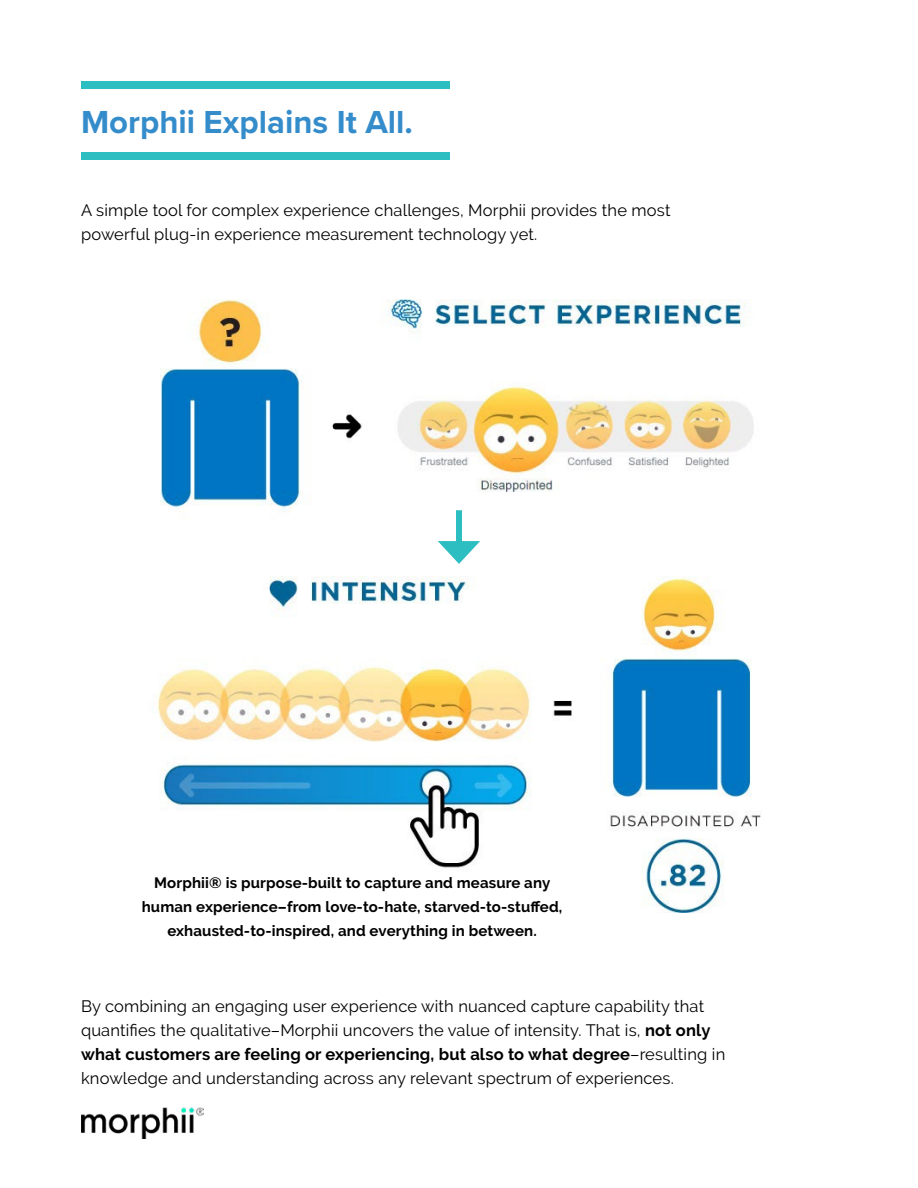
<style>
.page{position:relative;width:918px;height:1188px;background:#fff}
.page>*{position:absolute;margin:0;border:0;box-sizing:border-box;transform-origin:0 0}
.t1{font:700 33px "Proxima Nova";color:#358ccb}
.t2{font:16.5px/24px "Raleway";letter-spacing:.01em;color:#000}
.t3{font:700 15px/24px "Raleway";letter-spacing:.01em;color:#000;text-align:center}
.s1{font-weight:700}
</style>
<div class="page">
<img style="left:81px;top:1107px;width:122px;height:31px">
<div style="left:81px;top:152px;width:368px;height:7px;background:#2dbec2"></div>
<div style="left:81px;top:81px;width:368px;height:7px;background:#2dbec2"></div>
<img style="left:161px;top:299px;width:593px;height:210px">
<img style="left:156px;top:577px;width:605px;height:336px">
<div style="left:456px;top:510px;width:6px;height:40px;background:#2dbec2"></div>
<svg style="left:438px;top:541px;width:42px;height:23px"></svg>
<h1 class="t1" style="left:81px;top:98px;width:334px">Morphii Explains It All.</h1>
<p class="t2" style="left:81px;top:199px;width:591px">A simple tool for complex experience challenges, Morphii provides the most powerful plug-in experience measurement technology yet.</p>
<p class="t3" style="left:142px;top:871px;width:422px">Morphii® is purpose-built to capture and measure any human experience–from love-to-hate, starved-to-stuffed, exhausted-to-inspired, and everything in between.</p>
<p class="t2" style="left:81px;top:994px;width:646px">By combining an engaging user experience with nuanced capture capability that quantifies the qualitative–Morphii uncovers the value of intensity. That is, <span class="s1">not only what customers are feeling or experiencing, but also to what degree</span>–resulting in knowledge and understanding across any relevant spectrum of experiences.</p>
</div>
